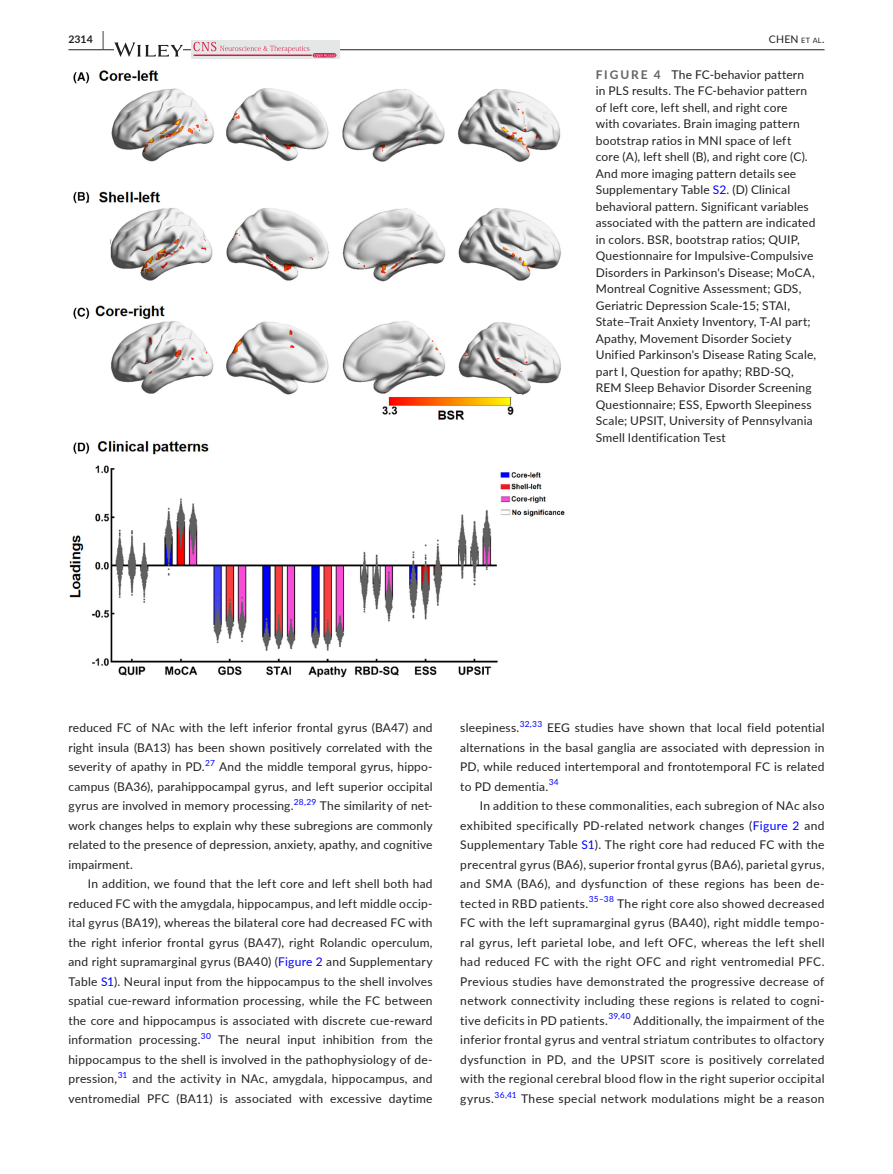
<style>
.page{position:relative;width:893px;height:1174px;background:#fff}
.page>*{position:absolute;margin:0;border:0;box-sizing:border-box;transform-origin:0 0}
.t1{font:12px/19.5px "Lato";letter-spacing:.015em;color:#231f20;text-align:justify}
.t2{font:10.5px "Lato";color:#231f20}
.t3{font:700 10.5px "Lato";color:#231f20}
.t4{font:8.4px "Lato";letter-spacing:.03em;color:#00f}
.s1{font-size:19.5px}
.s2{font-size:7.35px}
.s3{font-weight:700;color:#636366}
.s4{color:#00f}
</style>
<div class="page">
<hr style="left:68px;top:49px;width:756px;height:1px;background:#231f20">
<svg style="left:114px;top:42px;width:69px;height:15px"></svg>
<div style="left:191px;top:40px;width:148px;height:19px;background:#e5e6e6"></div>
<hr style="left:313px;top:53px;width:23px;height:4px;background:#d5325d;border-radius:2px">
<svg style="left:193px;top:42px;width:142px;height:15px"></svg>
<img style="left:69px;top:70px;width:496px;height:608px">
<p class="t3" style="left:68px;top:31px;width:37px">2314 <span class="s1">|</span></p>
<p class="t2" style="left:769px;top:31px;width:57px">CHEN <span class="s2">et al</span>.</p>
<p class="t1" style="left:596px;top:66px;width:222px;line-height:16.5px;text-align:left"><span class="s3">FIGURE 4</span> The FC-behavior pattern in PLS results. The FC-behavior pattern of left core, left shell, and right core<br>with covariates. Brain imaging pattern bootstrap ratios in MNI space of left core (A), left shell (B), and right core (C).<br>And more imaging pattern details see Supplementary Table <span class="s4">S2</span>. (D) Clinical behavioral pattern. Significant variables associated with the pattern are indicated in colors. BSR, bootstrap ratios; QUIP, Questionnaire for Impulsive-Compulsive Disorders in Parkinson's Disease; MoCA, Montreal Cognitive Assessment; GDS, Geriatric Depression Scale-15; STAI, State–Trait Anxiety Inventory, T-AI part; Apathy, Movement Disorder Society Unified Parkinson's Disease Rating Scale, part I, Question for apathy; RBD-SQ, REM Sleep Behavior Disorder Screening Questionnaire; ESS, Epworth Sleepiness Scale; UPSIT, University of Pennsylvania Smell Identification Test</p>
<p class="t1" style="left:68px;top:717px;width:366px">reduced FC of NAc with the left inferior frontal gyrus (BA47) and right insula (BA13) has been shown positively correlated with the severity of apathy in PD.</p>
<p class="t4" style="left:205px;top:757px;width:11px">27</p>
<p class="t1" style="left:68px;top:756px;width:366px;text-indent:151px">And the middle temporal gyrus, hippo&shy;campus (BA36), parahippocampal gyrus, and left superior occipital gyrus are involved in memory processing.<sup>28,29</sup> The similarity of net&shy;work changes helps to explain why these subregions are commonly related to the presence of depression, anxiety, apathy, and cognitive impairment.</p>
<p class="t1" style="left:68px;top:873px;width:366px;text-indent:20px">In addition, we found that the left core and left shell both had reduced FC with the amygdala, hippocampus, and left middle occip&shy;ital gyrus (BA19), whereas the bilateral core had decreased FC with the right inferior frontal gyrus (BA47), right Rolandic operculum, and right supramarginal gyrus (BA40) (<span class="s4">Figure 2</span> and Supplementary Table <span class="s4">S1</span>). Neural input from the hippocampus to the shell involves spatial cue-reward information processing, while the FC between the core and hippocampus is associated with discrete cue-reward information processing.<sup>30</sup> The neural input inhibition from the hippocampus to the shell is involved in the pathophysiology of de&shy;pression,<sup>31</sup> and the activity in NAc, amygdala, hippocampus, and ventromedial PFC (BA11) is associated with excessive daytime</p>
<p class="t1" style="left:460px;top:717px;width:61px">sleepiness.</p>
<p class="t4" style="left:520px;top:718px;width:24px">32,33</p>
<p class="t1" style="left:460px;top:717px;width:366px;text-indent:87px">EEG studies have shown that local field potential alternations in the basal ganglia are associated with depression in PD, while reduced intertemporal and frontotemporal FC is related to PD dementia.</p>
<p class="t4" style="left:549px;top:776px;width:12px">34</p>
<p class="t1" style="left:460px;top:795px;width:366px;text-indent:20px">In addition to these commonalities, each subregion of NAc also exhibited specifically PD-related network changes (<span class="s4">Figure 2</span> and Supplementary Table <span class="s4">S1</span>). The right core had reduced FC with the precentral gyrus (BA6), superior frontal gyrus (BA6), parietal gyrus, and SMA (BA6), and dysfunction of these regions has been de&shy;tected in RBD patients.</p>
<p class="t4" style="left:589px;top:893px;width:27px">35–38</p>
<p class="t1" style="left:460px;top:893px;width:366px;text-indent:157px">The right core also showed decreased FC with the left supramarginal gyrus (BA40), right middle tempo&shy;ral gyrus, left parietal lobe, and left OFC, whereas the left shell had reduced FC with the right OFC and right ventromedial PFC.<br>Previous studies have demonstrated the progressive decrease of network connectivity including these regions is related to cogni&shy;tive deficits in PD patients.<sup>39,40</sup> Additionally, the impairment of the inferior frontal gyrus and ventral striatum contributes to olfactory dysfunction in PD, and the UPSIT score is positively correlated with the regional cerebral blood flow in the right superior occipital gyrus.<sup>36,41</sup> These special network modulations might be a reason</p>
</div>
